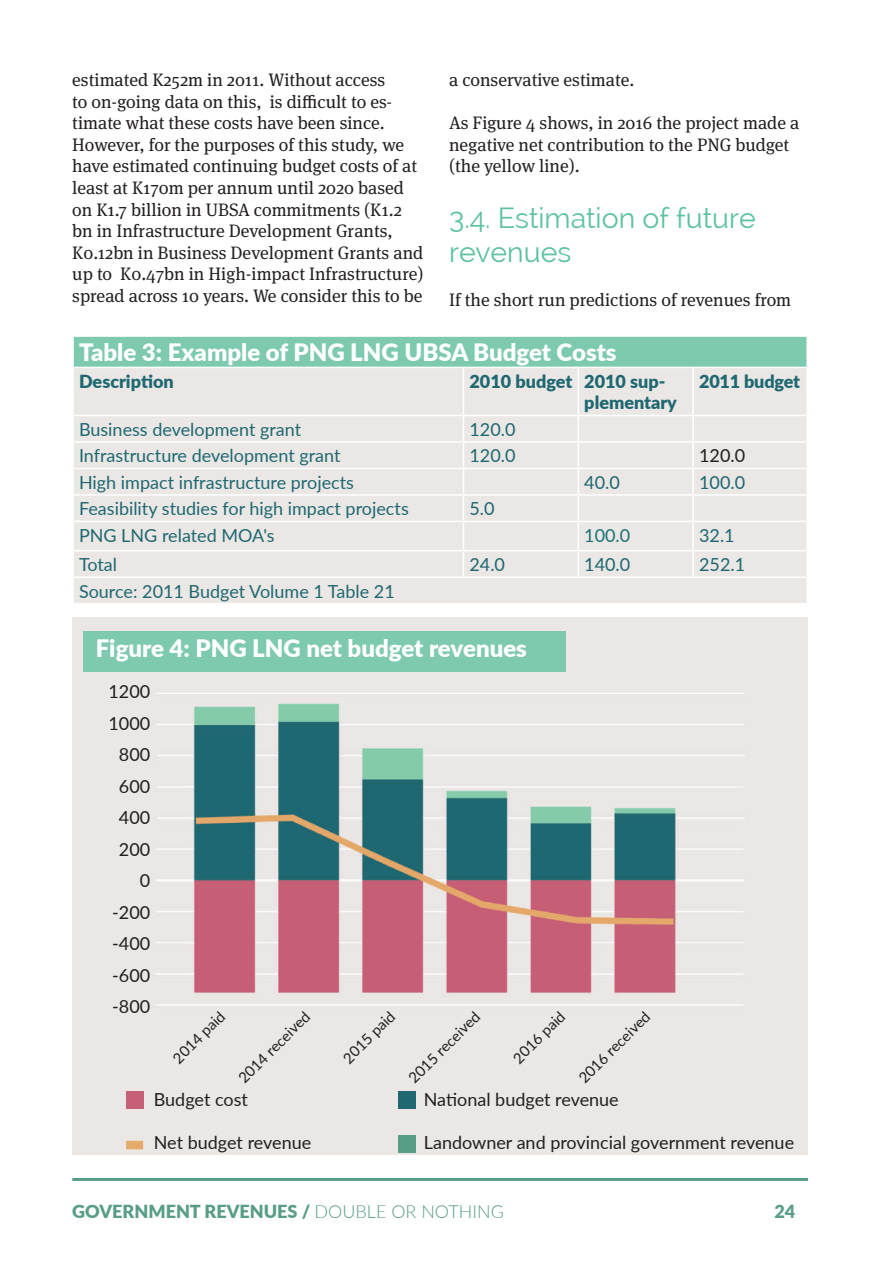
<style>
.page{position:relative;width:893px;height:1263px;background:#fff}
.page>*{position:absolute;margin:0;border:0;box-sizing:border-box;transform-origin:0 0}
.t1{font:28.5px/34.2px "Raleway";color:#5cc2a1}
.t2{font:900 24px "Lato";color:#fff}
.t3{font:18px/21.6px "Meta Serif Pro";color:#231f20}
.t4{font:18px "Lato";color:#1f6871}
.t5{font:18px/31.5px "Lato";color:#231f20;text-align:right}
.t6{font:900 18px/21.6px "Lato";color:#1f6871}
.t7{font:900 18px "Lato";color:#589d85}
.t8{font:18px "Lato";color:#1b7377}
.t9{font:15px "Lato";color:#231f20}
.s1{font-weight:300}
</style>
<div class="page">
<hr style="left:72px;top:1178px;width:736px;height:3px;background:#589d85">
<img style="left:72px;top:617px;width:736px;height:538px">
<div style="left:83px;top:631px;width:483px;height:41px;background:#7dcaae"></div>
<div style="left:126px;top:1141px;width:17px;height:8px;background:#e6aa6b"></div>
<div style="left:126px;top:1092px;width:17px;height:17px;background:#c75f76"></div>
<div style="left:399px;top:1092px;width:17px;height:17px;background:#1f6871"></div>
<div style="left:399px;top:1135px;width:17px;height:17px;background:#589d85"></div>
<div style="left:73px;top:336px;width:734px;height:31px;background:#7dcaae"></div>
<div style="left:74px;top:368px;width:732px;height:235px;background:#eae7e5"></div>
<hr style="left:72px;top:335px;width:391px;height:2px;background:#fff">
<hr style="left:72px;top:337px;width:2px;height:30px;background:#fff">
<hr style="left:463px;top:335px;width:115px;height:2px;background:#fff">
<hr style="left:578px;top:335px;width:115px;height:2px;background:#fff">
<hr style="left:693px;top:335px;width:115px;height:2px;background:#fff">
<hr style="left:806px;top:337px;width:2px;height:30px;background:#fff">
<hr style="left:692px;top:368px;width:2px;height:47px;background:#fff">
<hr style="left:692px;top:416px;width:2px;height:25px;background:#fff">
<hr style="left:692px;top:443px;width:2px;height:25px;background:#fff">
<hr style="left:692px;top:469px;width:2px;height:25px;background:#fff">
<hr style="left:692px;top:496px;width:2px;height:25px;background:#fff">
<hr style="left:692px;top:522px;width:2px;height:28px;background:#fff">
<hr style="left:692px;top:551px;width:2px;height:25px;background:#fff">
<hr style="left:578px;top:368px;width:1px;height:47px;background:#fff">
<svg style="left:578px;top:416px;width:1px;height:160px"></svg>
<hr style="left:463px;top:368px;width:1px;height:47px;background:#fff">
<svg style="left:463px;top:416px;width:1px;height:160px"></svg>
<hr style="left:72px;top:576px;width:391px;height:2px;background:#fff">
<hr style="left:463px;top:576px;width:115px;height:2px;background:#fff">
<hr style="left:578px;top:576px;width:115px;height:2px;background:#fff">
<hr style="left:693px;top:576px;width:115px;height:2px;background:#fff">
<hr style="left:72px;top:550px;width:391px;height:1px;background:#fff">
<hr style="left:463px;top:550px;width:115px;height:1px;background:#fff">
<hr style="left:578px;top:550px;width:115px;height:1px;background:#fff">
<hr style="left:693px;top:550px;width:115px;height:1px;background:#fff">
<hr style="left:72px;top:521px;width:391px;height:1px;background:#fff">
<hr style="left:463px;top:521px;width:115px;height:1px;background:#fff">
<hr style="left:578px;top:521px;width:115px;height:1px;background:#fff">
<hr style="left:693px;top:521px;width:115px;height:1px;background:#fff">
<hr style="left:72px;top:494px;width:391px;height:2px;background:#fff">
<hr style="left:463px;top:494px;width:115px;height:2px;background:#fff">
<hr style="left:578px;top:494px;width:115px;height:2px;background:#fff">
<hr style="left:693px;top:494px;width:115px;height:2px;background:#fff">
<hr style="left:72px;top:468px;width:391px;height:1px;background:#fff">
<hr style="left:463px;top:468px;width:115px;height:1px;background:#fff">
<hr style="left:578px;top:468px;width:115px;height:1px;background:#fff">
<hr style="left:693px;top:468px;width:115px;height:1px;background:#fff">
<hr style="left:72px;top:415px;width:391px;height:1px;background:#fff">
<hr style="left:463px;top:415px;width:115px;height:1px;background:#fff">
<hr style="left:578px;top:415px;width:115px;height:1px;background:#fff">
<hr style="left:693px;top:415px;width:115px;height:1px;background:#fff">
<hr style="left:72px;top:441px;width:391px;height:2px;background:#fff">
<hr style="left:463px;top:441px;width:115px;height:2px;background:#fff">
<hr style="left:578px;top:441px;width:115px;height:2px;background:#fff">
<hr style="left:693px;top:441px;width:115px;height:2px;background:#fff">
<p class="t3" style="left:72px;top:68px;width:353px">estimated K252m in 2011. Without access<br>to on-going data on this, is difficult to es&shy;timate what these costs have been since.<br>However, for the purposes of this study, we have estimated continuing budget costs of at least at K170m per annum until 2020 based on K1.7 billion in UBSA commitments (K1.2 bn in Infrastructure Development Grants, K0.12bn in Business Development Grants and up to K0.47bn in High-impact Infrastructure) spread across 10 years. We consider this to be</p>
<p class="t3" style="left:449px;top:68px;width:187px">a conservative estimate.</p>
<p class="t3" style="left:449px;top:111px;width:352px">As Figure 4 shows, in 2016 the project made a negative net contribution to the PNG budget (the yellow line).</p>
<h1 class="t1" style="left:449px;top:201px;width:308px">3.4. Estimation of future revenues</h1>
<p class="t3" style="left:449px;top:288px;width:344px">If the short run predictions of revenues from</p>
<h2 class="t2" style="left:79px;top:335px;width:539px">Table 3: Example of PNG LNG UBSA Budget Costs</h2>
<p class="t6" style="left:79px;top:370px;width:96px">Description</p>
<p class="t6" style="left:584px;top:370px;width:94px;text-indent:-115px">2010 budget 2010 sup&shy;plementary</p>
<p class="t6" style="left:699px;top:370px;width:102px">2011 budget</p>
<p class="t4" style="left:79px;top:417px;width:224px">Business development grant</p>
<p class="t4" style="left:469px;top:417px;width:48px">120.0</p>
<p class="t4" style="left:79px;top:443px;width:263px">Infrastructure development grant</p>
<p class="t4" style="left:469px;top:443px;width:48px">120.0</p>
<p class="t5" style="left:699px;top:439px;width:48px">120.0</p>
<p class="t4" style="left:79px;top:469px;width:276px">High impact infrastructure projects</p>
<p class="t4" style="left:584px;top:469px;width:37px">40.0</p>
<p class="t4" style="left:699px;top:469px;width:48px">100.0</p>
<p class="t4" style="left:79px;top:496px;width:331px">Feasibility studies for high impact projects</p>
<p class="t4" style="left:469px;top:496px;width:27px">5.0</p>
<p class="t4" style="left:79px;top:522px;width:197px">PNG LNG related MOA's</p>
<p class="t8" style="left:584px;top:522px;width:48px">100.0</p>
<p class="t4" style="left:699px;top:522px;width:37px">32.1</p>
<p class="t4" style="left:79px;top:552px;width:40px">Total</p>
<p class="t4" style="left:469px;top:552px;width:37px">24.0</p>
<p class="t4" style="left:584px;top:552px;width:48px">140.0</p>
<p class="t4" style="left:699px;top:552px;width:48px">252.1</p>
<p class="t4" style="left:79px;top:578px;width:317px">Source: 2011 Budget Volume 1 Table 21</p>
<h2 class="t2" style="left:96px;top:630px;width:433px">Figure 4: PNG LNG net budget revenues</h2>
<p class="t5" style="left:108px;top:675px;width:43px">1200<br>1000<br>800<br>600<br>400<br>200<br>0 -200 -400 -600 -800</p>
<p class="t9" style="left:168px;top:1053px;width:68px;rotate:-45deg">2014 paid</p>
<p class="t9" style="left:233px;top:1073px;width:96px;rotate:-45deg">2014 received</p>
<p class="t9" style="left:338px;top:1053px;width:68px;rotate:-45deg">2015 paid</p>
<p class="t9" style="left:403px;top:1073px;width:96px;rotate:-45deg">2015 received</p>
<p class="t9" style="left:574px;top:1073px;width:96px;rotate:-45deg">2016 received</p>
<p class="t9" style="left:508px;top:1053px;width:68px;rotate:-45deg">2016 paid</p>
<p class="t5" style="left:154px;top:1083px;width:96px">Budget cost</p>
<p class="t5" style="left:424px;top:1083px;width:196px">National budget revenue</p>
<p class="t5" style="left:154px;top:1126px;width:159px">Net budget revenue</p>
<p class="t5" style="left:424px;top:1126px;width:372px">Landowner and provincial government revenue</p>
<p class="t7" style="left:72px;top:1198px;width:433px">GOVERNMENT REVENUES / <span class="s1">DOUBLE OR NOTHING</span></p>
<p class="t7" style="left:774px;top:1198px;width:22px">24</p>
</div>
